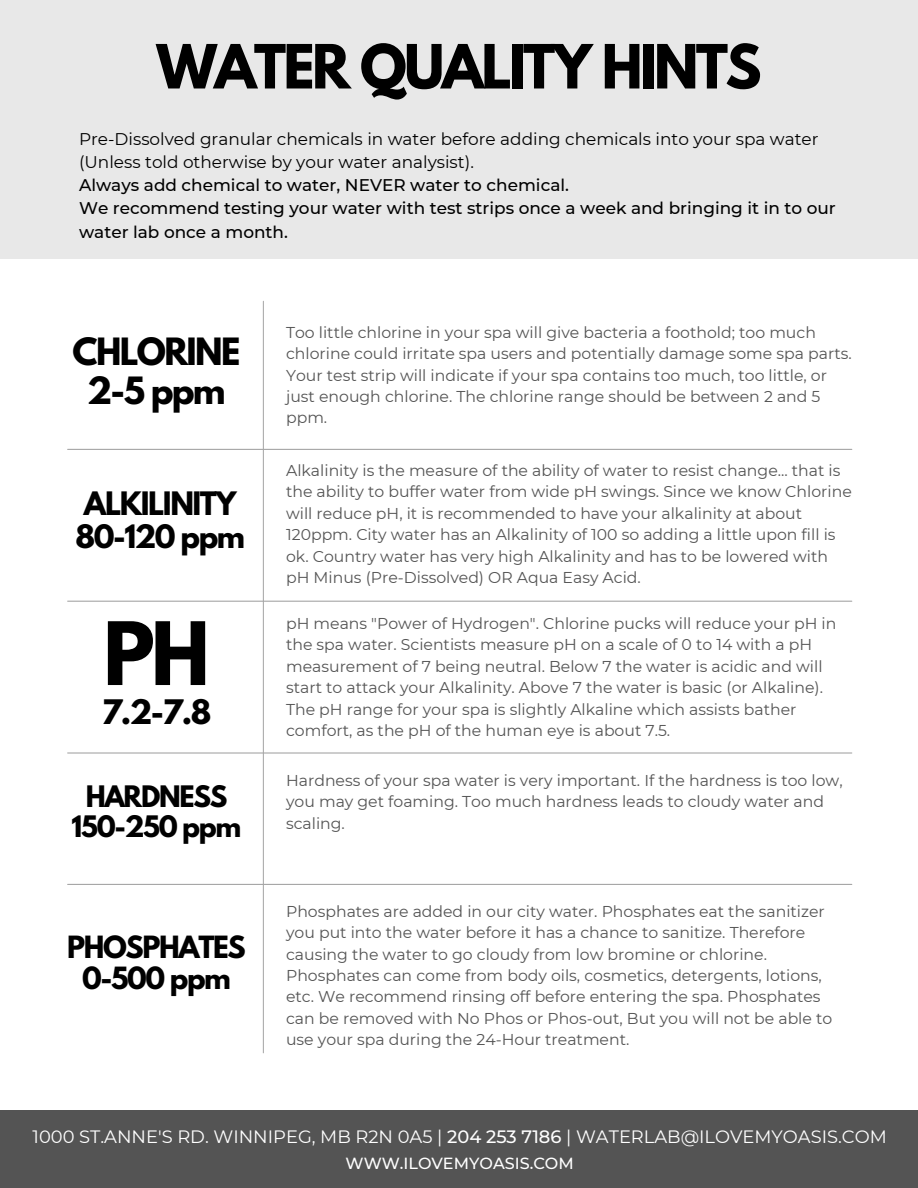
<style>
.page{position:relative;width:918px;height:1188px;background:#fff}
.page>*{position:absolute;margin:0;border:0;box-sizing:border-box;transform-origin:0 0}
.t1{font:700 77.4px "League Spartan";color:#000}
.t2{font:700 54px "League Spartan";letter-spacing:-.05em;color:#000}
.t3{font:700 33.3px "League Spartan";letter-spacing:-.05em;color:#000}
.t4{font:700 30px "League Spartan";color:#000}
.t5{font:700 28.65px "League Spartan";letter-spacing:-.05em;color:#000}
.t6{font:700 27.15px "League Spartan";letter-spacing:-.05em;color:#000}
.t7{font:700 26.25px "League Spartan";letter-spacing:-.05em;color:#000}
.t8{font:17.85px "Montserrat";color:#fff}
.t9{font:500 16.95px/23.2px "Montserrat";color:#000}
.t10{font:16.95px/23.2px "Montserrat";color:#000}
.t11{font:500 16.05px "Montserrat";color:#fff}
.t12{font:15.75px/21.5px "Montserrat";color:#545454}
.s1{font-weight:500}
</style>
<div class="page">
<div style="left:0;top:0;width:918px;height:259px;background:#e8e8e8"></div>
<div style="left:0;top:1111px;width:918px;height:77px;background:#545454"></div>
<hr style="left:263px;top:301px;width:1px;height:752px;background:#a6a6a6">
<hr style="left:68px;top:449px;width:784px;height:1px;background:#a6a6a6">
<hr style="left:68px;top:601px;width:784px;height:1px;background:#a6a6a6">
<hr style="left:68px;top:752px;width:784px;height:2px;background:#a6a6a6">
<hr style="left:68px;top:884px;width:784px;height:1px;background:#a6a6a6">
<p class="t2" style="left:156px;top:40px;width:607px">WATER QUALITY HINTS</p>
<p class="t10" style="left:79px;top:127px;width:741px">Pre-Dissolved granular chemicals in water before adding chemicals into your spa water (Unless told otherwise by your water analysist).</p>
<p class="t9" style="left:79px;top:173px;width:491px">Always add chemical to water, NEVER water to chemical.</p>
<p class="t9" style="left:79px;top:197px;width:758px">We recommend testing your water with test strips once a week and bringing it in to our water lab once a month.</p>
<p class="t3" style="left:73px;top:335px;width:169px">CHLORINE</p>
<p class="t3" style="left:87px;top:374px;width:140px">2-5 ppm</p>
<p class="t5" style="left:84px;top:490px;width:154px">ALKILINITY</p>
<p class="t5" style="left:76px;top:523px;width:171px">80-120 ppm</p>
<p class="t1" style="left:103px;top:615px;width:108px">PH</p>
<p class="t4" style="left:102px;top:697px;width:111px">7.2-7.8</p>
<p class="t7" style="left:86px;top:783px;width:143px">HARDNESS</p>
<p class="t7" style="left:72px;top:814px;width:171px">150-250 ppm</p>
<p class="t6" style="left:67px;top:933px;width:180px">PHOSPHATES</p>
<p class="t6" style="left:82px;top:965px;width:150px">0-500 ppm</p>
<p class="t12" style="left:286px;top:322px;width:567px">Too little chlorine in your spa will give bacteria a foothold; too much chlorine could irritate spa users and potentially damage some spa parts.<br>Your test strip will indicate if your spa contains too much, too little, or just enough chlorine. The chlorine range should be between 2 and 5 ppm.</p>
<p class="t12" style="left:286px;top:460px;width:567px">Alkalinity is the measure of the ability of water to resist change... that is the ability to buffer water from wide pH swings. Since we know Chlorine will reduce pH, it is recommended to have your alkalinity at about 120ppm. City water has an Alkalinity of 100 so adding a little upon fill is ok. Country water has very high Alkalinity and has to be lowered with pH Minus (Pre-Dissolved) OR Aqua Easy Acid.</p>
<p class="t12" style="left:286px;top:613px;width:552px">pH means "Power of Hydrogen". Chlorine pucks will reduce your pH in the spa water. Scientists measure pH on a scale of 0 to 14 with a pH measurement of 7 being neutral. Below 7 the water is acidic and will start to attack your Alkalinity. Above 7 the water is basic (or Alkaline).<br>The pH range for your spa is slightly Alkaline which assists bather comfort, as the pH of the human eye is about 7.5.</p>
<p class="t12" style="left:286px;top:769px;width:558px">Hardness of your spa water is very important. If the hardness is too low, you may get foaming. Too much hardness leads to cloudy water and scaling.</p>
<p class="t12" style="left:286px;top:901px;width:548px">Phosphates are added in our city water. Phosphates eat the sanitizer you put into the water before it has a chance to sanitize. Therefore causing the water to go cloudy from low bromine or chlorine.<br>Phosphates can come from body oils, cosmetics, detergents, lotions, etc. We recommend rinsing off before entering the spa. Phosphates can be removed with No Phos or Phos-out, But you will not be able to use your spa during the 24-Hour treatment.</p>
<p class="t8" style="left:33px;top:1125px;width:856px">1000 ST.ANNE'S RD. WINNIPEG, MB R2N 0A5 | <span class="s1">204 253 7186</span> | WATERLAB@ILOVEMYOASIS.COM</p>
<p class="t11" style="left:346px;top:1153px;width:230px">WWW.ILOVEMYOASIS.COM</p>
</div>
